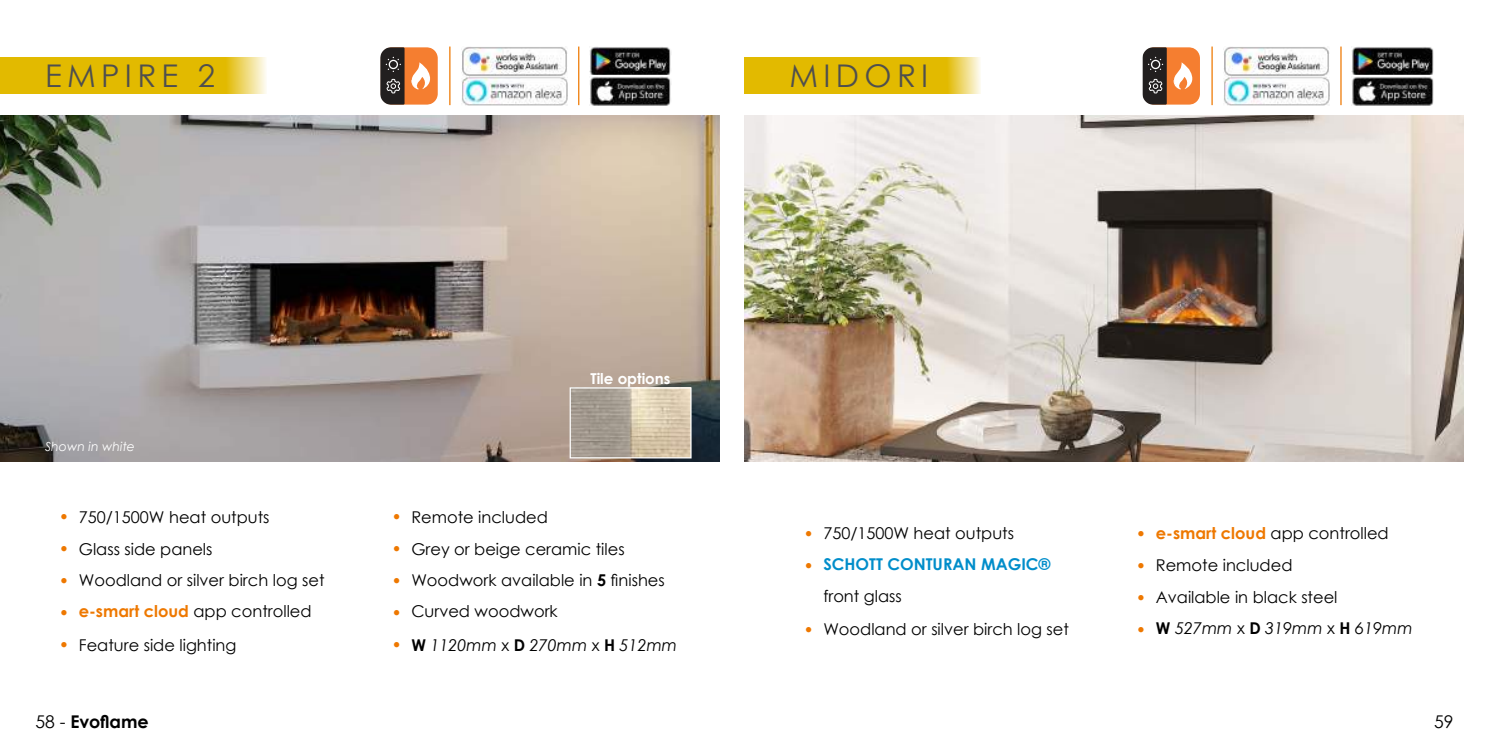
<style>
.page{position:relative;width:1489px;height:745px;background:#fff}
.page>*{position:absolute;margin:0;border:0;box-sizing:border-box;transform-origin:0 0}
.t1{font:31.25px "Century Gothic";letter-spacing:.17em;color:#4f4f4e}
.t2{font:20px/31.9px "Minion Pro";color:#ee7800}
.t3{font:700 17.5px "Century Gothic";color:#000}
.t4{font:17.5px "Century Gothic";color:#000}
.t5{font:16.25px/31.1px "Century Gothic";color:#000}
.t6{font:italic 16.25px "Century Gothic";color:#000}
.t7{font:700 16.25px "Century Gothic";color:#008dca}
.t8{font:700 15px "Century Gothic";color:#fff}
.t9{font:italic 12.5px "Century Gothic";color:#fff}
.s1{font-family:"Minion Pro";font-size:20px;color:#ee7800}
.s2{font-weight:700}
.s3{font-weight:700;color:#ee7800}
.s4{font-family:"Minion Pro";font-style:normal;font-size:20px;color:#ee7800}
.s5{font-weight:700;font-style:normal}
.s6{font-style:normal}
.s7{font-weight:400}
</style>
<div class="page">
<img style="left:744px;top:115px;width:719px;height:346px">
<img style="left:0;top:115px;width:719px;height:346px">
<div style="left:744px;top:58px;width:237px;height:36px;background:#e2ba00"></div>
<div style="left:0;top:58px;width:267px;height:36px;background:#e2ba00"></div>
<img style="left:461px;top:47px;width:106px;height:58px">
<img style="left:590px;top:77px;width:81px;height:28px">
<img style="left:589px;top:47px;width:82px;height:27px">
<hr style="left:578px;top:46px;width:1px;height:59px;background:#ee7800">
<svg style="left:380px;top:47px;width:24px;height:58px"></svg>
<svg style="left:381px;top:47px;width:57px;height:58px;background:#a96f49"></svg>
<hr style="left:449px;top:46px;width:1px;height:59px;background:#ee7800">
<img style="left:1223px;top:47px;width:106px;height:58px">
<img style="left:1352px;top:77px;width:81px;height:28px">
<img style="left:1351px;top:47px;width:82px;height:27px">
<hr style="left:1340px;top:46px;width:1px;height:59px;background:#ee7800">
<svg style="left:1142px;top:47px;width:57px;height:58px;background:#a86f4a"></svg>
<hr style="left:1211px;top:46px;width:1px;height:59px;background:#ee7800">
<img style="left:571px;top:389px;width:118px;height:67px">
<div style="left:569px;top:387px;width:122px;height:71px;border:1px solid #fff"></div>
<h1 class="t1" style="left:45px;top:54px;width:171px">EMPIRE 2</h1>
<h1 class="t1" style="left:789px;top:54px;width:140px">MIDORI</h1>
<p class="t9" style="left:45px;top:437px;width:91px">Shown in white</p>
<p class="t8" style="left:590px;top:366px;width:82px">Tile options</p>
<p class="t5" style="left:79px;top:500px;width:192px">750/1500W heat outputs</p>
<p class="t5" style="left:411px;top:500px;width:138px">Remote included</p>
<p class="t2" style="left:60px;top:499px;width:9px;text-align:justify">• • • • •</p>
<p class="t2" style="left:393px;top:499px;width:9px">•</p>
<p class="t5" style="left:393px;top:532px;width:233px"><span class="s1">•</span> Grey or beige ceramic tiles</p>
<p class="t5" style="left:79px;top:532px;width:247px">Glass side panels<br>Woodland or silver birch log set</p>
<p class="t5" style="left:411px;top:564px;width:255px">Woodwork available in <span class="s2">5</span> finishes</p>
<p class="t2" style="left:393px;top:562px;width:9px">• •</p>
<p class="t5" style="left:411px;top:595px;width:148px">Curved woodwork</p>
<p class="t5" style="left:79px;top:595px;width:234px"><span class="s3">e-smart cloud</span> app controlled</p>
<p class="t5" style="left:79px;top:628px;width:159px">Feature side lighting</p>
<p class="t6" style="left:393px;top:633px;width:286px"><span class="s4">•</span> <span class="s5">W</span> 1120mm <span class="s6">x</span> <span class="s5">D</span> 270mm <span class="s6">x</span> <span class="s5">H</span> 512mm</p>
<p class="t2" style="left:804px;top:515px;width:9px">• •</p>
<p class="t2" style="left:804px;top:611px;width:9px">•</p>
<p class="t5" style="left:823px;top:517px;width:192px">750/1500W heat outputs</p>
<p class="t7" style="left:823px;top:551px;width:229px">SCHOTT CONTURAN MAGIC®</p>
<p class="t5" style="left:823px;top:580px;width:80px">front glass</p>
<p class="t5" style="left:823px;top:613px;width:247px">Woodland or silver birch log set</p>
<p class="t2" style="left:1137px;top:515px;width:9px">• •</p>
<p class="t5" style="left:1155px;top:517px;width:234px"><span class="s3">e-smart cloud</span> app controlled</p>
<p class="t5" style="left:1155px;top:549px;width:138px">Remote included</p>
<p class="t5" style="left:1137px;top:581px;width:202px"><span class="s1">•</span> Available in black steel</p>
<p class="t2" style="left:1137px;top:611px;width:9px">•</p>
<p class="t6" style="left:1155px;top:616px;width:258px"><span class="s5">W</span> 527mm <span class="s6">x</span> <span class="s5">D</span> 319mm <span class="s6">x</span> <span class="s5">H</span> 619mm</p>
<p class="t3" style="left:35px;top:708px;width:115px"><span class="s7">58 -</span> Evoflame</p>
<p class="t4" style="left:1433px;top:709px;width:21px">59</p>
</div>
